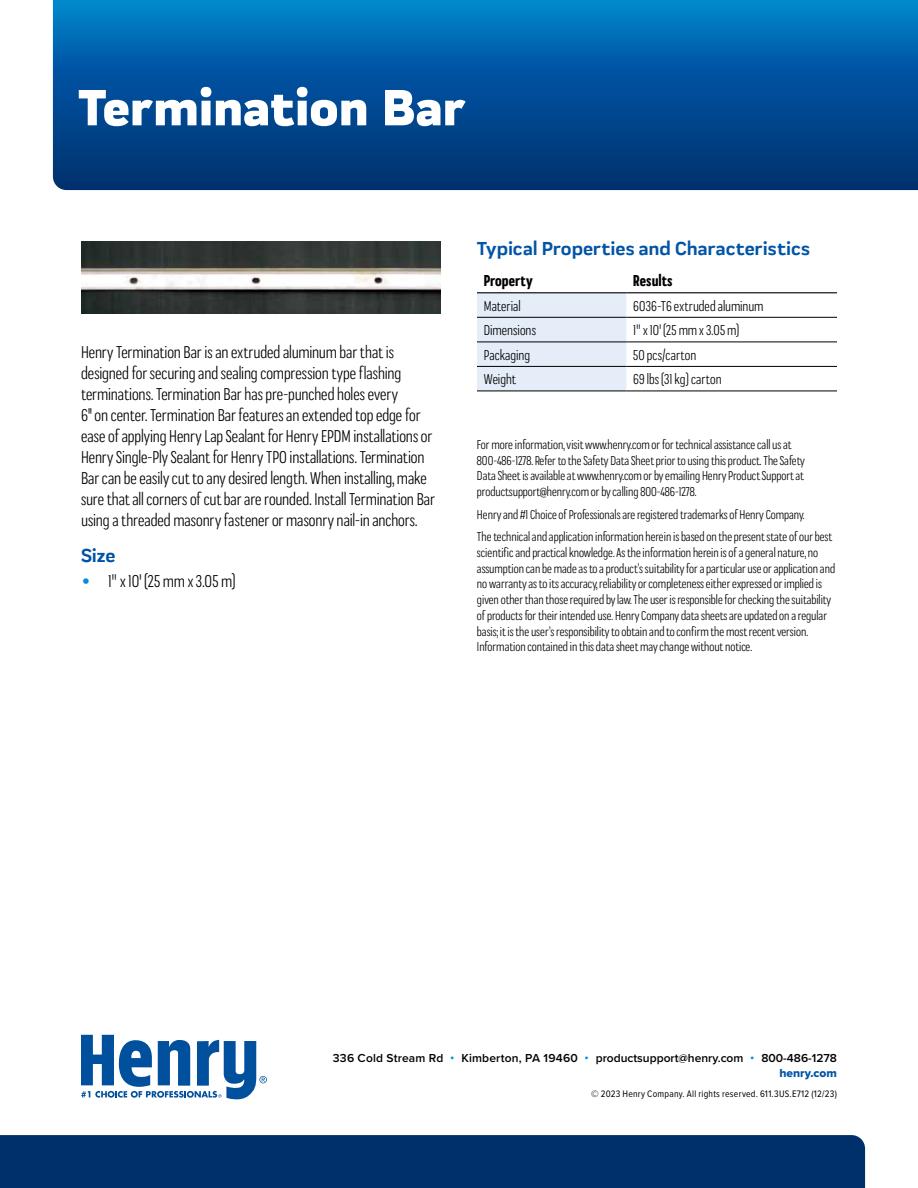
<style>
.page{position:relative;width:918px;height:1188px;background:#fff}
.page>*{position:absolute;margin:0;border:0;box-sizing:border-box;transform-origin:0 0}
.t1{font:800 52.5px "Praktika";letter-spacing:-.01em;color:#fff}
.t2{font:700 19.5px "Praktika";letter-spacing:-.005em;color:#0054a6}
.t3{font:condensed 18px/21px "Praktika";letter-spacing:-.005em;color:#000}
.t4{font:700 condensed 16.5px "Praktika";letter-spacing:.005em;color:#000}
.t5{font:condensed 15px "Praktika";letter-spacing:.005em;color:#000}
.t6{font:condensed 13.5px/15.8px "Praktika";color:#000}
.t7{font:600 12px "Proxima Nova";color:#000}
.t8{font:12px "Proxima Nova Extrabld";color:#0054a6}
.t9{font:9.75px "Proxima Nova Cond";letter-spacing:.02em;color:#000}
.s1{font-stretch:normal}
.s2{color:#0090d2}
</style>
<div class="page">
<svg style="left:81px;top:1035px;width:186px;height:64px"></svg>
<div style="left:0;top:1135px;width:865px;height:53px;background:#00306c"></div>
<svg style="left:53px;top:0;width:865px;height:190px;background:#00529a"></svg>
<img style="left:81px;top:242px;width:360px;height:72px">
<div style="left:477px;top:293px;width:149px;height:98px;background:#e4edf8"></div>
<hr style="left:477px;top:317px;width:149px;height:1px;background:#000">
<hr style="left:626px;top:317px;width:211px;height:1px;background:#000">
<hr style="left:477px;top:342px;width:149px;height:1px;background:#000">
<hr style="left:626px;top:342px;width:211px;height:1px;background:#000">
<hr style="left:477px;top:366px;width:149px;height:1px;background:#000">
<hr style="left:626px;top:366px;width:211px;height:1px;background:#000">
<hr style="left:477px;top:391px;width:149px;height:1px;background:#000">
<hr style="left:626px;top:391px;width:211px;height:1px;background:#000">
<hr style="left:477px;top:292px;width:149px;height:1px;background:#000">
<hr style="left:626px;top:292px;width:211px;height:1px;background:#000">
<h1 class="t1" style="left:78px;top:64px;width:389px">Termination Bar</h1>
<p class="t3" style="left:81px;top:340px;width:355px">Henry Termination Bar is an extruded aluminum bar that is designed for securing and sealing compression type flashing terminations. Termination Bar has pre-punched holes every<br>6" on center. Termination Bar features an extended top edge for ease of applying Henry Lap Sealant for Henry EPDM installations or Henry Single-Ply Sealant for Henry TPO installations. Termination Bar can be easily cut to any desired length. When installing, make sure that all corners of cut bar are rounded. Install Termination Bar using a threaded masonry fastener or masonry nail-in anchors.</p>
<h2 class="t2" style="left:81px;top:541px;width:36px">Size</h2>
<h3 class="t3" style="left:108px;top:569px;width:129px">1<span class="s1">"</span> x 10' (25 mm x 3.05 m)</h3>
<h2 class="t2" style="left:477px;top:233px;width:335px">Typical Properties and Characteristics</h2>
<p class="t4" style="left:484px;top:268px;width:50px">Property</p>
<p class="t4" style="left:633px;top:268px;width:41px">Results</p>
<p class="t5" style="left:484px;top:295px;width:39px">Material</p>
<p class="t5" style="left:633px;top:295px;width:132px">6036-T6 extruded aluminum</p>
<p class="t5" style="left:484px;top:319px;width:54px">Dimensions</p>
<p class="t5" style="left:633px;top:320px;width:108px">1<span class="s1">"</span> x 10' (25 mm x 3.05 m)</p>
<p class="t5" style="left:484px;top:344px;width:48px">Packaging</p>
<p class="t5" style="left:633px;top:344px;width:65px">50 pcs/carton</p>
<p class="t5" style="left:484px;top:369px;width:34px">Weight</p>
<p class="t5" style="left:633px;top:369px;width:90px">69 lbs (31 kg) carton</p>
<p class="t6" style="left:477px;top:436px;width:330px">For more information, visit www.henry.com or for technical assistance call us at 800-486-1278. Refer to the Safety Data Sheet prior to using this product. The Safety Data Sheet is available at www.henry.com or by emailing Henry Product Support at productsupport@henry.com or by calling 800-486-1278.</p>
<p class="t6" style="left:477px;top:502px;width:357px;line-height:22.5px">Henry and #1 Choice of Professionals are registered trademarks of Henry Company.<br>The technical and application information herein is based on the present state of our best</p>
<p class="t6" style="left:477px;top:544px;width:360px">scientific and practical knowledge. As the information herein is of a general nature, no assumption can be made as to a product’s suitability for a particular use or application and no warranty as to its accuracy, reliability or completeness either expressed or implied is given other than those required by law. The user is responsible for checking the suitability of products for their intended use. Henry Company data sheets are updated on a regular basis; it is the user’s responsibility to obtain and to confirm the most recent version.<br>Information contained in this data sheet may change without notice.</p>
<p class="t7" style="left:333px;top:1049px;width:506px">336 Cold Stream Rd <span class="s2">•</span> Kimberton, PA 19460 <span class="s2">•</span> productsupport@henry.com <span class="s2">•</span> 800-486-1278</p>
<p class="t8" style="left:779px;top:1064px;width:59px">henry.com</p>
<p class="t9" style="left:591px;top:1087px;width:247px">© 2023 Henry Company. All rights reserved. 611.3US.E712 (12/23)</p>
</div>
